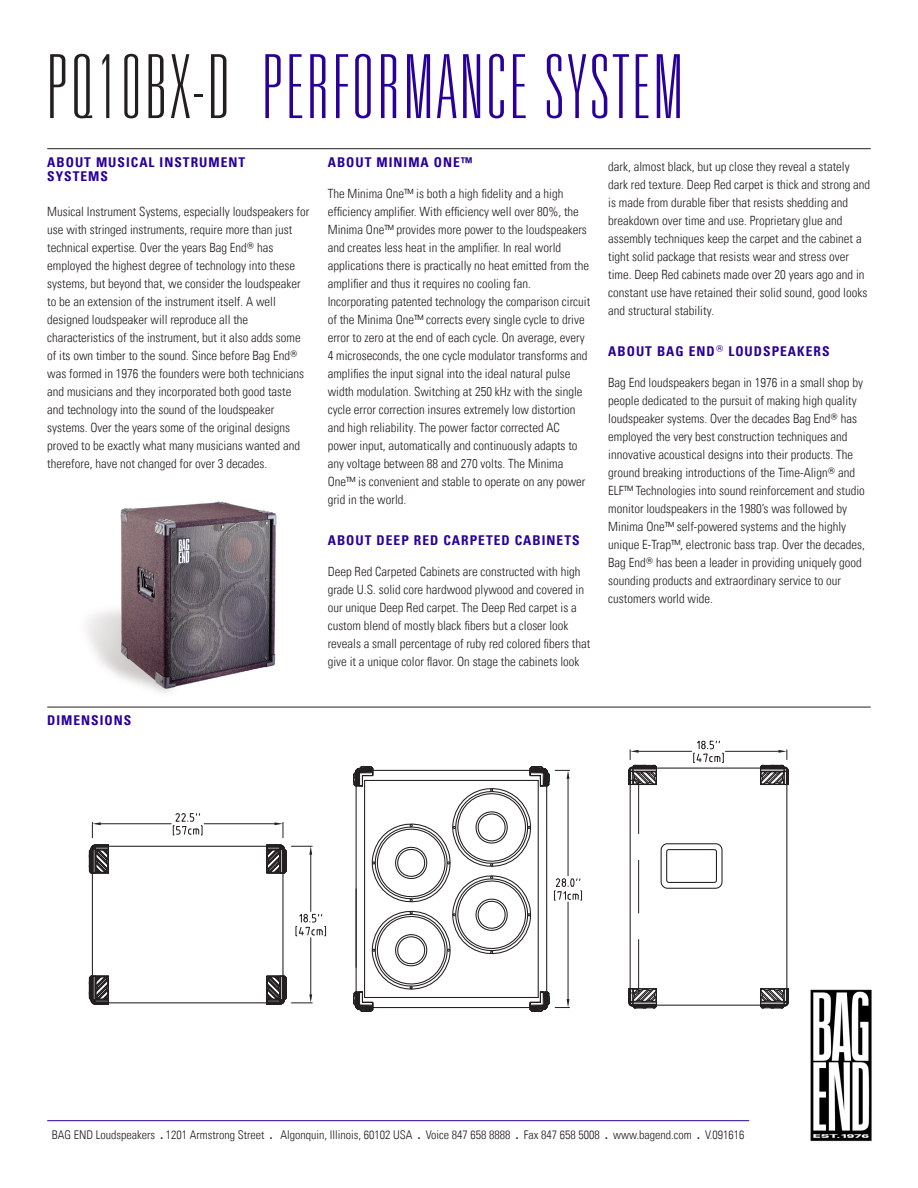
<style>
.page{position:relative;width:918px;height:1188px;background:#fff}
.page>*{position:absolute;margin:0;border:0;box-sizing:border-box;transform-origin:0 0}
.Product_Header{font:100 ultra-condensed 88.5px "Univers LT Std";letter-spacing:.05em;color:#290098}
.General_Header_No_Ru{font:13.5px/13.5px "Univers Com 67 Bold Cond";letter-spacing:.075em;color:#290098}
.Main_Header_Divider{font:13.5px "Univers Com 67 Bold Cond";letter-spacing:.075em;color:#290098}
.Description_Body_Tex{font:12.75px/18px "Univers Com 47 Light Cond";color:#231f20}
.t1{font:12px "Univers Com 47 Light Cond";color:#231f20}
.s1{color:#231f20}
.s2{font-family:"Univers Com 67 Bold Cond"}
</style>
<div class="page">
<hr style="left:47px;top:1120px;width:702px;height:1px;background:#290098">
<img style="left:810px;top:989px;width:62px;height:153px">
<hr style="left:47px;top:148px;width:824px;height:1px;background:#231f20">
<img style="left:87px;top:501px;width:190px;height:192px">
<hr style="left:92px;top:846px;width:1px;height:157px;background:#231f20">
<hr style="left:95px;top:1002px;width:188px;height:1px;background:#231f20">
<hr style="left:92px;top:846px;width:191px;height:1px;background:#231f20">
<hr style="left:638px;top:780px;width:1px;height:54px;background:#231f20">
<hr style="left:638px;top:860px;width:1px;height:53px;background:#231f20">
<hr style="left:638px;top:940px;width:1px;height:53px;background:#231f20">
<hr style="left:101px;top:824px;width:70px;height:1px;background:#231f20">
<hr style="left:204px;top:824px;width:71px;height:1px;background:#231f20">
<svg style="left:92px;top:822px;width:9px;height:16px"></svg>
<svg style="left:173px;top:813px;width:29px;height:22px"></svg>
<svg style="left:660px;top:843px;width:63px;height:46px"></svg>
<hr style="left:639px;top:751px;width:53px;height:1px;background:#231f20">
<hr style="left:725px;top:751px;width:53px;height:1px;background:#231f20">
<svg style="left:694px;top:740px;width:30px;height:23px"></svg>
<svg style="left:88px;top:844px;width:23px;height:31px"></svg>
<svg style="left:88px;top:974px;width:23px;height:31px"></svg>
<svg style="left:264px;top:766px;width:318px;height:246px"></svg>
<svg style="left:628px;top:750px;width:31px;height:37px"></svg>
<svg style="left:758px;top:750px;width:31px;height:37px"></svg>
<svg style="left:628px;top:986px;width:31px;height:23px"></svg>
<svg style="left:758px;top:986px;width:31px;height:23px"></svg>
<hr style="left:47px;top:707px;width:824px;height:1px;background:#231f20">
<p class="Product_Header" style="left:47px;top:42px;width:637px"><span class="s1">PQ10BX-D</span> PERFORMANCE SYSTEM</p>
<p class="General_Header_No_Ru" style="left:47px;top:156px;width:200px">ABOUT MUSICAL INSTRUMENT<br>SYSTEMS</p>
<p class="Description_Body_Tex" style="left:47px;top:203px;width:263px">Musical Instrument Systems, especially loudspeakers for use with stringed instruments, require more than just technical expertise. Over the years Bag End<sup>®</sup> has employed the highest degree of technology into these systems, but beyond that, we consider the loudspeaker to be an extension of the instrument itself. A well designed loudspeaker will reproduce all the characteristics of the instrument, but it also adds some of its own timber to the sound. Since before Bag End<sup>® </sup>was formed in 1976 the founders were both technicians and musicians and they incorporated both good taste and technology into the sound of the loudspeaker systems. Over the years some of the original designs proved to be exactly what many musicians wanted and therefore, have not changed for over 3 decades.</p>
<p class="General_Header_No_Ru" style="left:328px;top:156px;width:146px">ABOUT MINIMA ONE™</p>
<p class="Description_Body_Tex" style="left:328px;top:185px;width:264px">The Minima One™ is both a high fidelity and a high efficiency amplifier. With efficiency well over 80%, the Minima One™ provides more power to the loudspeakers and creates less heat in the amplifier. In real world applications there is practically no heat emitted from the amplifier and thus it requires no cooling fan.<br>Incorporating patented technology the comparison circuit of the Minima One™ corrects every single cycle to drive error to zero at the end of each cycle. On average, every 4 microseconds, the one cycle modulator transforms and amplifies the input signal into the ideal natural pulse width modulation. Switching at 250 kHz with the single cycle error correction insures extremely low distortion and high reliability. The power factor corrected AC power input, automatically and continuously adapts to any voltage between 88 and 270 volts. The Minima One™ is convenient and stable to operate on any power grid in the world.</p>
<p class="General_Header_No_Ru" style="left:328px;top:533px;width:253px">ABOUT DEEP RED CARPETED CABINETS</p>
<p class="Description_Body_Tex" style="left:328px;top:563px;width:264px">Deep Red Carpeted Cabinets are constructed with high grade U.S. solid core hardwood plywood and covered in our unique Deep Red carpet. The Deep Red carpet is a custom blend of mostly black fibers but a closer look reveals a small percentage of ruby red colored fibers that give it a unique color flavor. On stage the cabinets look</p>
<p class="Description_Body_Tex" style="left:608px;top:158px;width:263px">dark, almost black, but up close they reveal a stately dark red texture. Deep Red carpet is thick and strong and is made from durable fiber that resists shedding and breakdown over time and use. Proprietary glue and assembly techniques keep the carpet and the cabinet a tight solid package that resists wear and stress over time. Deep Red cabinets made over 20 years ago and in constant use have retained their solid sound, good looks and structural stability.</p>
<p class="General_Header_No_Ru" style="left:608px;top:344px;width:223px">ABOUT BAG END<sup>®</sup> LOUDSPEAKERS</p>
<p class="Description_Body_Tex" style="left:608px;top:374px;width:258px">Bag End loudspeakers began in 1976 in a small shop by people dedicated to the pursuit of making high quality loudspeaker systems. Over the decades Bag End<sup>®</sup> has employed the very best construction techniques and innovative acoustical designs into their products. The ground breaking introductions of the Time-Align<sup>®</sup> and ELF™ Technologies into sound reinforcement and studio monitor loudspeakers in the 1980’s was followed by Minima One™ self-powered systems and the highly unique E-Trap™, electronic bass trap. Over the decades, Bag End<sup>®</sup> has been a leader in providing uniquely good sounding products and extraordinary service to our customers world wide.</p>
<p class="Main_Header_Divider" style="left:47px;top:712px;width:86px">DIMENSIONS</p>
<p class="t1" style="left:52px;top:1127px;width:694px">BAG END Loudspeakers <span class="s2">.</span> 1201 Armstrong Street <span class="s2">.</span> Algonquin, Illinois, 60102 USA <span class="s2">.</span> Voice 847 658 8888 <span class="s2">.</span> Fax 847 658 5008 <span class="s2">.</span> www.bagend.com <span class="s2">.</span> V.091616</p>
</div>
